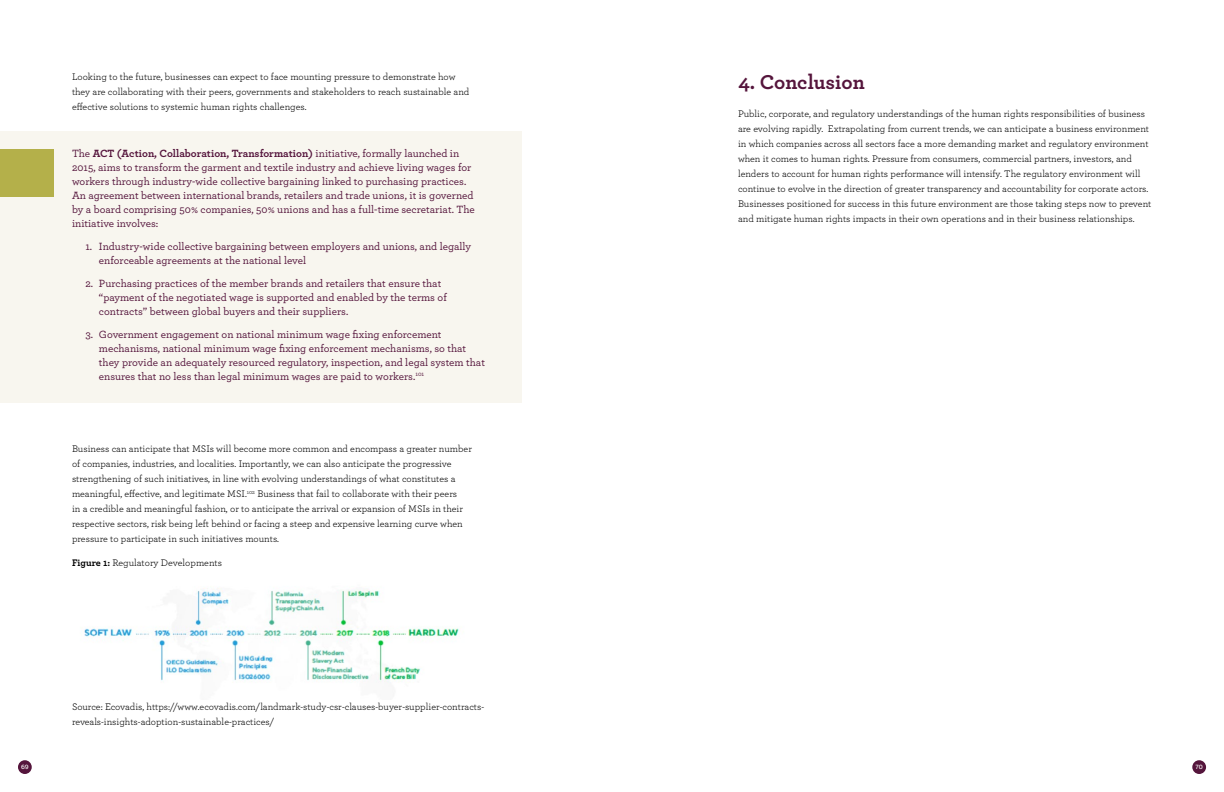
<style>
.page{position:relative;width:1224px;height:792px;background:#fff}
.page>*{position:absolute;margin:0;border:0;box-sizing:border-box;transform-origin:0 0}
.t1{font:700 21px "Archer";color:#55153c}
.t2{font:500 11px/14px "Archer";color:#55153c}
.t3{font:10px/15px "Archer";color:#000}
.t4{font:600 6px "Amsi Pro";color:#fff}
.s1{font-weight:700}
</style>
<div class="page">
<div style="left:1192px;top:760px;width:14px;height:14px;background:#55153c;border-radius:50%"></div>
<div style="left:18px;top:760px;width:14px;height:14px;background:#55153c;border-radius:50%"></div>
<div style="left:0;top:131px;width:522px;height:272px;background:#f8f6ef"></div>
<div style="left:0;top:149px;width:54px;height:48px;background:#b4b04a"></div>
<img style="left:84px;top:588px;width:375px;height:95px">
<p class="t3" style="left:72px;top:69px;width:399px">Looking to the future, businesses can expect to face mounting pressure to demonstrate how they are collaborating with their peers, governments and stakeholders to reach sustainable and effective solutions to systemic human rights challenges.</p>
<p class="t2" style="left:72px;top:146px;width:404px">The <span class="s1">ACT (Action, Collaboration, Transformation)</span> initiative, formally launched in 2015, aims to transform the garment and textile industry and achieve living wages for workers through industry-wide collective bargaining linked to purchasing practices.<br>An agreement between international brands, retailers and trade unions, it is governed by a board comprising 50% companies, 50% unions and has a full-time secretariat. The initiative involves:</p>
<p class="t2" style="left:99px;top:239px;width:374px;text-indent:-13px">1. Industry-wide collective bargaining between employers and unions, and legally enforceable agreements at the national level</p>
<p class="t2" style="left:99px;top:276px;width:349px;text-indent:-13px">2. Purchasing practices of the member brands and retailers that ensure that “payment of the negotiated wage is supported and enabled by the terms of contracts” between global buyers and their suppliers.</p>
<p class="t2" style="left:99px;top:327px;width:388px;text-indent:-13px">3. Government engagement on national minimum wage fixing enforcement mechanisms, national minimum wage fixing enforcement mechanisms, so that they provide an adequately resourced regulatory, inspection, and legal system that ensures that no less than legal minimum wages are paid to workers.<sup>101</sup></p>
<p class="t3" style="left:72px;top:441px;width:401px">Business can anticipate that MSIs will become more common and encompass a greater number of companies, industries, and localities. Importantly, we can also anticipate the progressive strengthening of such initiatives, in line with evolving understandings of what constitutes a meaningful, effective, and legitimate MSI.<sup>102</sup> Business that fail to collaborate with their peers<br>in a credible and meaningful fashion, or to anticipate the arrival or expansion of MSIs in their respective sectors, risk being left behind or facing a steep and expensive learning curve when pressure to participate in such initiatives mounts.</p>
<p class="t3" style="left:72px;top:555px;width:152px"><span class="s1">Figure 1:</span> Regulatory Developments</p>
<p class="t3" style="left:72px;top:699px;width:414px">Source: Ecovadis, https://www.ecovadis.com/landmark-study-csr-clauses-buyer-supplier-contracts&shy;reveals-insights-adoption-sustainable-practices/</p>
<h1 class="t1" style="left:738px;top:65px;width:128px">4. Conclusion</h1>
<p class="t3" style="left:738px;top:106px;width:415px">Public, corporate, and regulatory understandings of the human rights responsibilities of business are evolving rapidly. Extrapolating from current trends, we can anticipate a business environment in which companies across all sectors face a more demanding market and regulatory environment when it comes to human rights. Pressure from consumers, commercial partners, investors, and lenders to account for human rights performance will intensify. The regulatory environment will continue to evolve in the direction of greater transparency and accountability for corporate actors.<br>Businesses positioned for success in this future environment are those taking steps now to prevent and mitigate human rights impacts in their own operations and in their business relationships.</p>
<p class="t4" style="left:21px;top:763px;width:9px">69</p>
<p class="t4" style="left:1195px;top:763px;width:9px">70</p>
</div>
